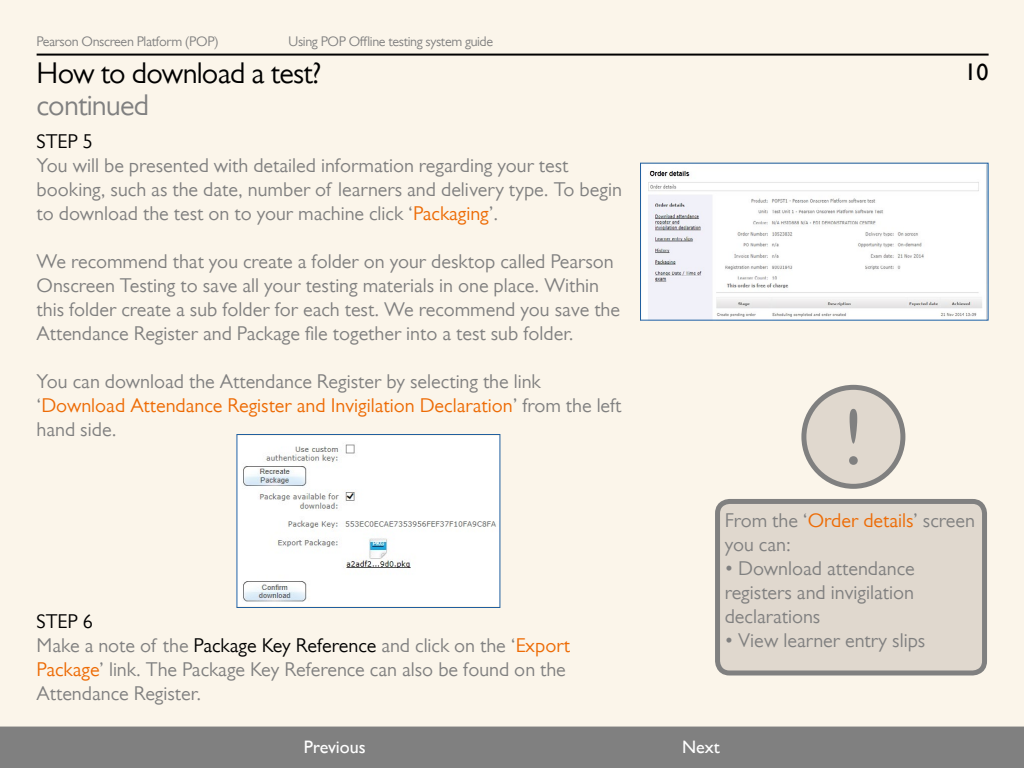
<style>
.page{position:relative;width:1024px;height:768px;background:#fff}
.page>*{position:absolute;margin:0;border:0;box-sizing:border-box;transform-origin:0 0}
.t1{font:80px "Gill Sans MT Pro";color:#808080}
.t2{font:30px "Gill Sans MT Pro";letter-spacing:-.025em;color:#000}
.t3{font:30px "Gill Sans MT Pro";letter-spacing:-.025em;color:#808080}
.t4{font:700 24px "Gill Sans MT Pro";color:#000}
.t5{font:20px/24px "Gill Sans MT Pro";color:#808080}
.t6{font:20px "Gill Sans MT Pro";color:#000}
.t7{font:500 18px "Gill Sans MT Pro";color:#fff}
.t8{font:14px "Gill Sans MT Pro";letter-spacing:-.025em;color:#808080}
.s1{color:#ed6b05}
.s2{color:#000}
</style>
<div class="page">
<div style="left:0;top:0;width:1024px;height:727px;background:#fbf5ea"></div>
<hr style="left:37px;top:54px;width:952px;height:2px;background:#000">
<div style="left:0;top:727px;width:1024px;height:41px;background:#808080"></div>
<img style="left:642px;top:165px;width:345px;height:154px">
<img style="left:238px;top:437px;width:260px;height:168px">
<div style="left:236px;top:434px;width:264px;height:174px;border:1px solid #205f9f"></div>
<div style="left:718px;top:501px;width:267px;height:172px;background:#e0d8ce;border-radius:12px"></div>
<div style="left:715px;top:499px;width:272px;height:176px;border:5px solid #808080;border-radius:12px"></div>
<div style="left:804px;top:387px;width:99px;height:99px;background:#e0d8ce;border-radius:50%"></div>
<div style="left:801px;top:385px;width:104px;height:104px;border:5px solid #808080;border-radius:50%"></div>
<p class="t8" style="left:37px;top:33px;width:184px">Pearson Onscreen Platform (POP)</p>
<p class="t8" style="left:289px;top:33px;width:206px">Using POP Offline testing system guide</p>
<h2 class="t2" style="left:37px;top:56px;width:286px">How to download a test?</h2>
<h2 class="t3" style="left:37px;top:87px;width:114px">continued</h2>
<p class="t6" style="left:37px;top:129px;width:58px">STEP 5</p>
<p class="t5" style="left:37px;top:153px;width:587px">You will be presented with detailed information regarding your test booking, such as the date, number of learners and delivery type. To begin to download the test on to your machine click ‘<span class="s1">Packaging</span>’.</p>
<p class="t5" style="left:37px;top:249px;width:585px">We recommend that you create a folder on your desktop called Pearson Onscreen Testing to save all your testing materials in one place. Within this folder create a sub folder for each test. We recommend you save the Attendance Register and Package file together into a test sub folder.</p>
<p class="t5" style="left:37px;top:369px;width:586px">You can download the Attendance Register by selecting the link ‘<span class="s1">Download Attendance Register and Invigilation Declaration</span>’ from the left hand side.</p>
<p class="t5" style="left:37px;top:609px;width:535px"><span class="s2">STEP 6<br></span>Make a note of the <span class="s2">Package Key Reference</span> and click on the ‘<span class="s1">Export Package</span>’ link. The Package Key Reference can also be found on the Attendance Register.</p>
<p class="t4" style="left:965px;top:57px;width:25px">10</p>
<h1 class="t1" style="left:844px;top:391px;width:21px">!</h1>
<p class="t5" style="left:725px;top:509px;width:252px">From the ‘<span class="s1">Order details</span>’ screen you can:</p>
<p class="t5" style="left:725px;top:557px;width:192px;text-align:justify">• Download attendance registers and invigilation declarations</p>
<p class="t5" style="left:725px;top:629px;width:202px">• View learner entry slips</p>
<p class="t7" style="left:304px;top:737px;width:63px">Previous</p>
<p class="t7" style="left:682px;top:737px;width:39px">Next</p>
</div>
